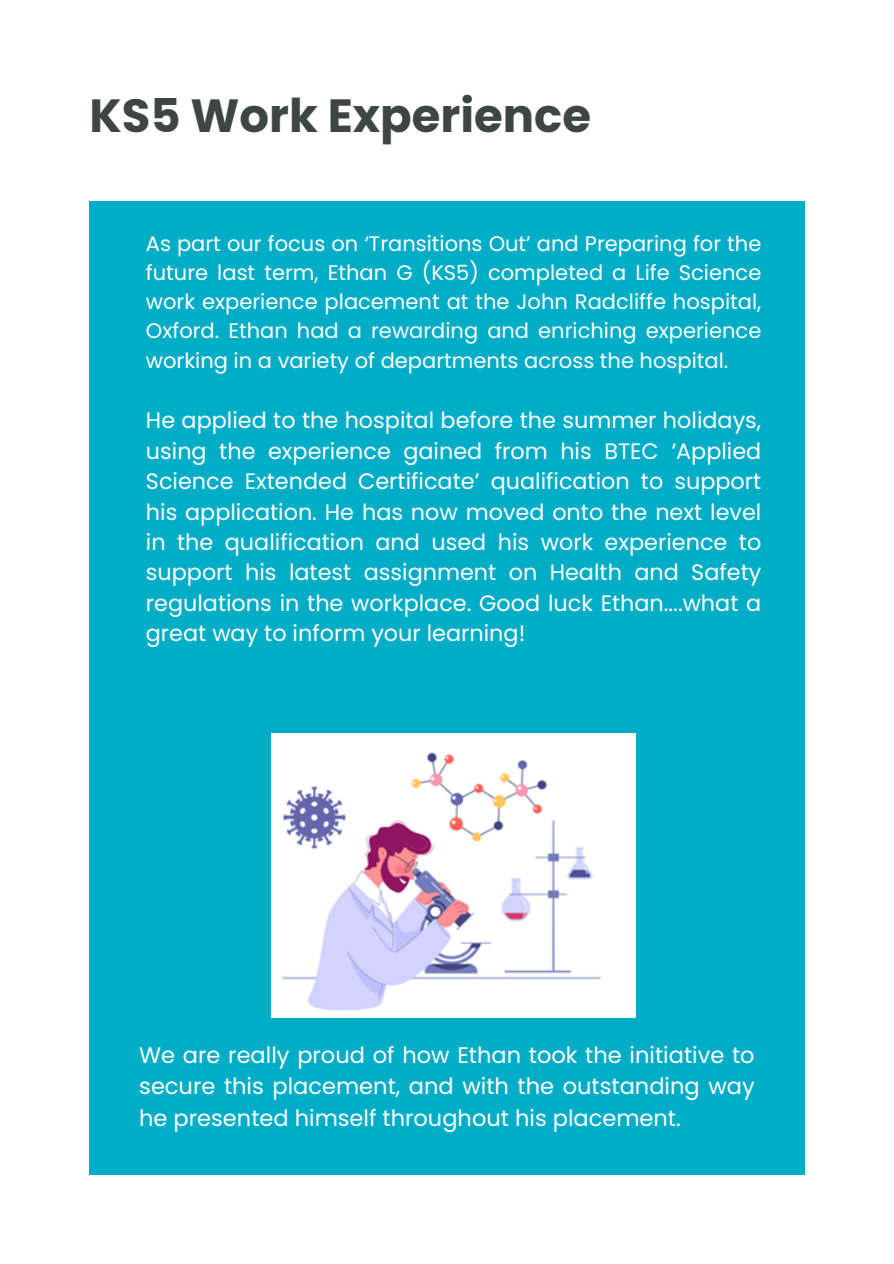
<style>
.page{position:relative;width:894px;height:1264px;background:#fff}
.page>*{position:absolute;margin:0;border:0;box-sizing:border-box;transform-origin:0 0}
.t1{font:700 46.5px "Poppins";color:#3e4643}
.t2{font:22.5px/31.5px "Poppins";color:#fff;text-align:justify}
.t3{font:22.35px/30.3px "Poppins";color:#fff;text-align:justify}
.t4{font:21px/29.2px "Poppins";color:#fff;text-align:justify}
</style>
<div class="page">
<div style="left:89px;top:201px;width:715px;height:973px;background:#00adc6"></div>
<img style="left:271px;top:733px;width:364px;height:284px">
<p class="t1" style="left:89px;top:83px;width:503px">KS5 Work Experience</p>
<p class="t4" style="left:146px;top:229px;width:616px">As part our focus on ‘Transitions Out’ and Preparing for the future last term, Ethan G (KS5) completed a Life Science work experience placement at the John Radcliffe hospital, Oxford. Ethan had a rewarding and enriching experience working in a variety of departments across the hospital.</p>
<p class="t3" style="left:146px;top:405px;width:616px">He applied to the hospital before the summer holidays, using the experience gained from his BTEC ‘Applied Science Extended Certificate’ qualification to support his application. He has now moved onto the next level in the qualification and used his work experience to support his latest assignment on Health and Safety regulations in the workplace. Good luck Ethan....what a great way to inform your learning!</p>
<p class="t2" style="left:139px;top:1039px;width:616px">We are really proud of how Ethan took the initiative to secure this placement, and with the outstanding way he presented himself throughout his placement.</p>
</div>
